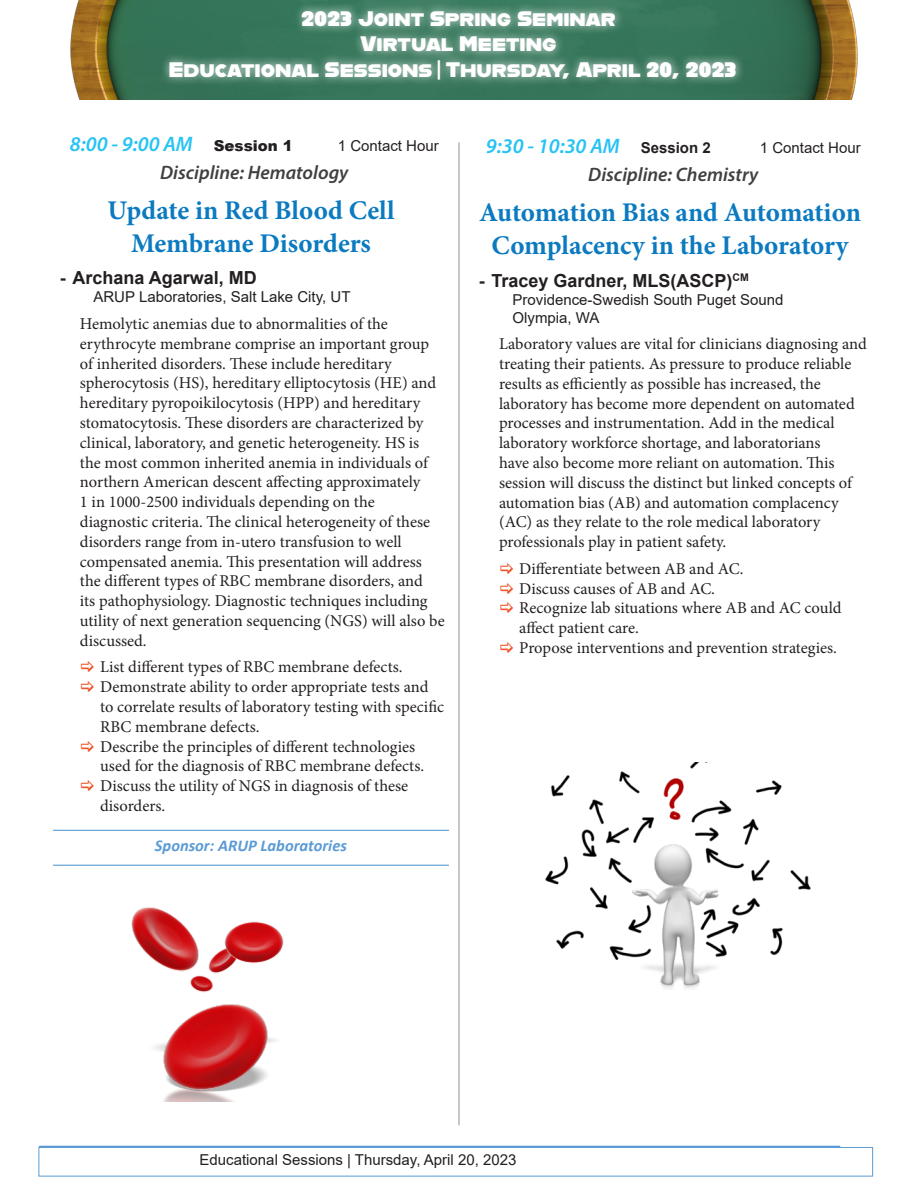
<style>
.page{position:relative;width:918px;height:1188px;background:#fff}
.page>*{position:absolute;margin:0;border:0;box-sizing:border-box;transform-origin:0 0}
.Session_Title{font:700 27px/33px "Minion Pro";letter-spacing:-.005em;color:#0b7ac0;text-align:center}
.Session_Header{font:21px "Alfarn";color:#fff}
.Time{font:italic 600 21px "Myriad Pro";color:#27c3f3}
.Session_Discp{font:italic 600 19.5px "Myriad Pro";color:#404040}
.t1{font:700 18px "Arial";color:#231f20}
.Body_Text_Indent_2{font:16.5px/19.8px "Minion Pro";color:#231f20}
.Intense_Quote{font:italic 700 16.5px "Calibri";color:#5b9bd5}
.Speaker_Title{font:15px "Arial";color:#231f20}
.Time-2{font:15px "Arial";color:#231f20}
.s1{font-family:"Impact"}
.s2{font-family:"Arial";font-weight:900;font-style:normal;font-size:15px;color:#231f20}
.s3{font-family:"Arial";font-weight:700;font-style:normal;font-size:15px;color:#231f20}
</style>
<div class="page">
<div style="left:39px;top:1147px;width:834px;height:29px;border:1px solid #5b9bd5"></div>
<hr style="left:39px;top:1146px;width:801px;height:1px;background:#5b9bd5">
<hr style="left:53px;top:830px;width:396px;height:1px;background:#5b9bd5">
<hr style="left:53px;top:865px;width:396px;height:1px;background:#5b9bd5">
<hr style="left:459px;top:142px;width:1px;height:983px;background:#000">
<img style="left:70px;top:0;width:788px;height:99px">
<div style="left:160px;top:2px;width:585px;height:86px;background:#fff;opacity:.75"></div>
<img style="left:545px;top:762px;width:266px;height:226px">
<img style="left:131px;top:907px;width:153px;height:195px">
<p class="Session_Header" style="left:301px;top:6px;width:316px">2023 Joint Spring Seminar</p>
<p class="Session_Header" style="left:361px;top:32px;width:198px">Virtual Meeting</p>
<p class="Session_Header" style="left:168px;top:57px;width:570px">Educational Sessions <span class="s1">|</span> Thursday, April 20, 2023</p>
<p class="Time" style="left:70px;top:131px;width:225px">8:00 - 9:00 AM <span class="s2">Session 1</span></p>
<p class="Time-2" style="left:338px;top:135px;width:102px">1 Contact Hour</p>
<p class="Session_Discp" style="left:160px;top:160px;width:190px">Discipline: Hematology</p>
<p class="Session_Title" style="left:107px;top:193px;width:289px">Update in Red Blood Cell<br>Membrane Disorders</p>
<p class="t1" style="left:60px;top:265px;width:199px">- Archana Agarwal, MD</p>
<p class="Speaker_Title" style="left:93px;top:287px;width:259px">ARUP Laboratories, Salt Lake City, UT</p>
<p class="Body_Text_Indent_2" style="left:80px;top:314px;width:366px">Hemolytic anemias due to abnormalities of the erythrocyte membrane comprise an important group of inherited disorders. These include hereditary spherocytosis (HS), hereditary elliptocytosis (HE) and hereditary pyropoikilocytosis (HPP) and hereditary stomatocytosis. These disorders are characterized by clinical, laboratory, and genetic heterogeneity. HS is<br>the most common inherited anemia in individuals of northern American descent affecting approximately<br>1 in 1000-2500 individuals depending on the diagnostic criteria. The clinical heterogeneity of these disorders range from in-utero transfusion to well compensated anemia. This presentation will address the different types of RBC membrane disorders, and<br>its pathophysiology. Diagnostic techniques including utility of next generation sequencing (NGS) will also be discussed.</p>
<p class="Body_Text_Indent_2" style="left:100px;top:657px;width:304px">List different types of RBC membrane defects.</p>
<p class="Body_Text_Indent_2" style="left:100px;top:677px;width:345px">Demonstrate ability to order appropriate tests and to correlate results of laboratory testing with specific<br>RBC membrane defects.</p>
<p class="Body_Text_Indent_2" style="left:100px;top:736px;width:325px">Describe the principles of different technologies used for the diagnosis of RBC membrane defects.</p>
<p class="Body_Text_Indent_2" style="left:100px;top:776px;width:310px">Discuss the utility of NGS in diagnosis of these disorders.</p>
<p class="Intense_Quote" style="left:155px;top:834px;width:193px">Sponsor: ARUP Laboratories</p>
<p class="Time" style="left:486px;top:133px;width:226px">9:30 - 10:30 AM <span class="s3">Session 2</span></p>
<p class="Time-2" style="left:760px;top:138px;width:102px">1 Contact Hour</p>
<p class="Session_Discp" style="left:588px;top:162px;width:172px">Discipline: Chemistry</p>
<p class="Session_Title" style="left:479px;top:195px;width:383px">Automation Bias and Automation<br>Complacency in the Laboratory</p>
<p class="t1" style="left:479px;top:268px;width:272px">- Tracey Gardner, MLS(ASCP)<sup>CM</sup></p>
<p class="Speaker_Title" style="left:513px;top:289px;width:272px">Providence-Swedish South Puget Sound</p>
<p class="Speaker_Title" style="left:513px;top:307px;width:88px">Olympia, WA</p>
<p class="Body_Text_Indent_2" style="left:499px;top:334px;width:369px">Laboratory values are vital for clinicians diagnosing and treating their patients. As pressure to produce reliable results as efficiently as possible has increased, the laboratory has become more dependent on automated processes and instrumentation. Add in the medical laboratory workforce shortage, and laboratorians<br>have also become more reliant on automation. This session will discuss the distinct but linked concepts of automation bias (AB) and automation complacency (AC) as they relate to the role medical laboratory professionals play in patient safety.</p>
<p class="Body_Text_Indent_2" style="left:519px;top:559px;width:226px">Differentiate between AB and AC.</p>
<p class="Body_Text_Indent_2" style="left:519px;top:579px;width:197px">Discuss causes of AB and AC.</p>
<p class="Body_Text_Indent_2" style="left:519px;top:598px;width:324px">Recognize lab situations where AB and AC could affect patient care.</p>
<p class="Body_Text_Indent_2" style="left:519px;top:638px;width:319px">Propose interventions and prevention strategies.</p>
<p class="Speaker_Title" style="left:200px;top:1150px;width:318px">Educational Sessions | Thursday, April 20, 2023</p>
</div>
